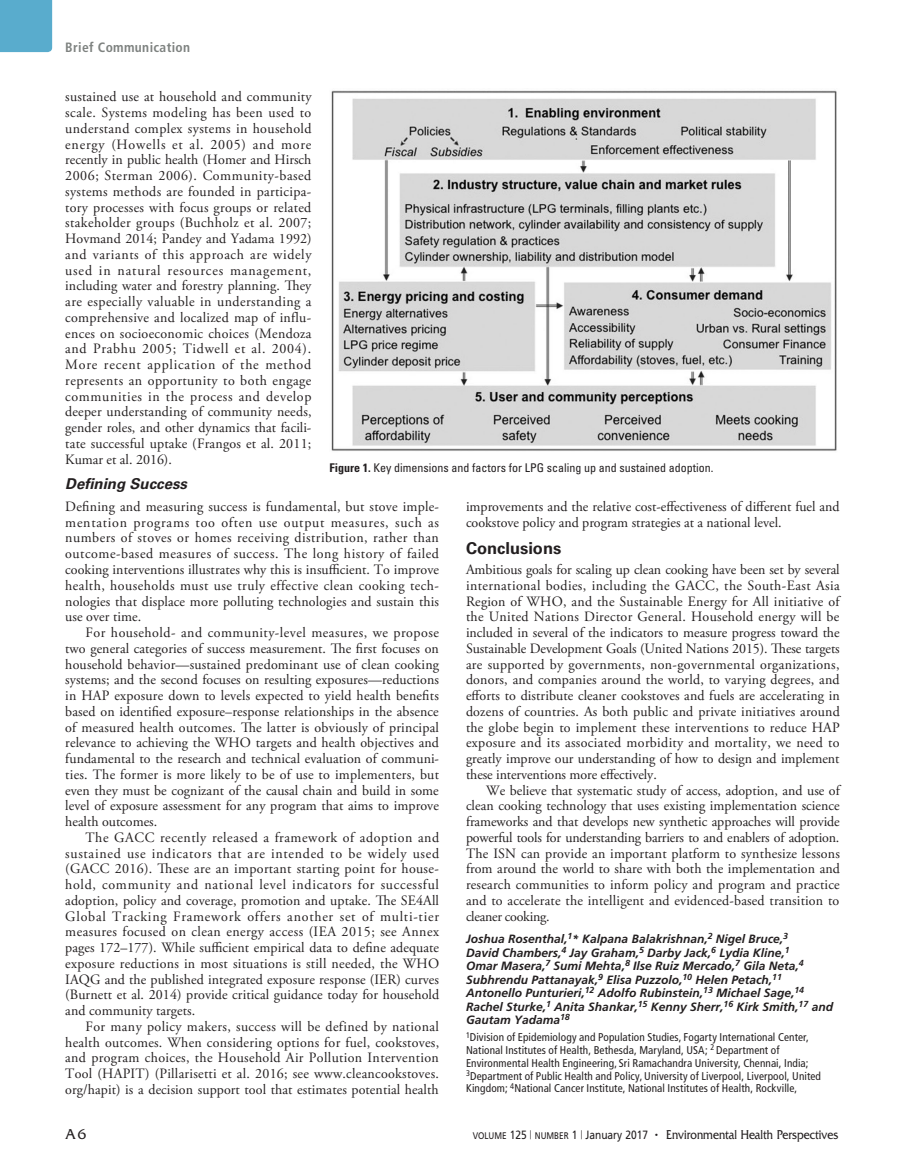
<style>
.page{position:relative;width:905px;height:1175px;background:#fff}
.page>*{position:absolute;margin:0;border:0;box-sizing:border-box;transform-origin:0 0}
.t1{font:700 16.5px "Univers LT Std";color:#231f20}
.t2{font:italic 700 15px "Univers LT Std";color:#231f20}
.t3{font:15px "Friz Quadrata Std";color:#231f20}
.t4{font:14.25px/15.8px "Adobe Garamond Pro";letter-spacing:.005em;color:#231f20;text-align:justify}
.t5{font:13.5px "Friz Quadrata Std";color:#231f20;scale:.85 1}
.t6{font:700 condensed 13.5px "Frutiger LT Std";letter-spacing:.025em;color:#7e8280}
.t7{font:italic 700 12px/13.5px "Frutiger LT Std";color:#231f20}
.t8{font:condensed 12px "Univers LT Std";color:#231f20}
.t9{font:condensed 11.25px/12.8px "Frutiger LT Std";letter-spacing:.01em;color:#231f20}
.s1{font-weight:700}
.s2{font-family:"Frutiger LT Std Roman SC800";font-size:9.6px}
.s3{font-family:"Frutiger LT Std";font-size:12px}
.s4{font-family:"Frutiger LT Std";font-weight:300;font-size:9px}
.s5{font-size:12px}
</style>
<div class="page">
<div style="left:0;top:0;width:52px;height:52px;background:#59accd"></div>
<img style="left:331px;top:90px;width:506px;height:361px">
<p class="t6" style="left:65px;top:40px;width:126px">Brief Communication</p>
<p class="t4" style="left:65px;top:89px;width:248px">sustained use at household and community scale. Systems modeling has been used to understand complex systems in household energy (Howells et al. 2005) and more recently in public health (Homer and Hirsch 2006; Sterman 2006). Community-based systems methods are founded in participa&shy;tory processes with focus groups or related stakeholder groups (Buchholz et al. 2007; Hovmand 2014; Pandey and Yadama 1992) and variants of this approach are widely used in natural resources management, including water and forestry planning. They are especially valuable in understanding a comprehensive and localized map of influ&shy;ences on socioeconomic choices (Mendoza and Prabhu 2005; Tidwell et al. 2004).<br>More recent application of the method represents an opportunity to both engage communities in the process and develop deeper understanding of community needs, gender roles, and other dynamics that facili&shy;tate successful uptake (Frangos et al. 2011; Kumar et al. 2016).</p>
<p class="t2" style="left:65px;top:475px;width:123px">Defining Success</p>
<p class="t4" style="left:65px;top:499px;width:375px">Defining and measuring success is fundamental, but stove imple&shy;mentation programs too often use output measures, such as numbers of stoves or homes receiving distribution, rather than outcome-based measures of success. The long history of failed cooking interventions illustrates why this is insufficient. To improve health, households must use truly effective clean cooking tech&shy;nologies that displace more polluting technologies and sustain this use over time.</p>
<p class="t4" style="left:65px;top:625px;width:375px;text-indent:20px">For household- and community-level measures, we propose two general categories of success measurement. The first focuses on household behavior—sustained predominant use of clean cooking systems; and the second focuses on resulting exposures—reductions in HAP exposure down to levels expected to yield health benefits based on identified exposure–response relationships in the absence of measured health outcomes. The latter is obviously of principal relevance to achieving the WHO targets and health objectives and fundamental to the research and technical evaluation of communi&shy;ties. The former is more likely to be of use to implementers, but even they must be cognizant of the causal chain and build in some level of exposure assessment for any program that aims to improve health outcomes.</p>
<p class="t4" style="left:65px;top:830px;width:375px;text-indent:20px">The GACC recently released a framework of adoption and sustained use indicators that are intended to be widely used (GACC 2016). These are an important starting point for house&shy;hold, community and national level indicators for successful adoption, policy and coverage, promotion and uptake. The SE4All Global Tracking Framework offers another set of multi-tier measures focused on clean energy access (IEA 2015; see Annex pages 172–177). While sufficient empirical data to define adequate exposure reductions in most situations is still needed, the WHO IAQG and the published integrated exposure response (IER) curves (Burnett et al. 2014) provide critical guidance today for household and community targets.</p>
<p class="t4" style="left:65px;top:1019px;width:375px;text-indent:20px">For many policy makers, success will be defined by national health outcomes. When considering options for fuel, cookstoves, and program choices, the Household Air Pollution Intervention Tool (HAPIT) (Pillarisetti et al. 2016; see www.cleancookstoves. org/hapit) is a decision support tool that estimates potential health</p>
<p class="t8" style="left:329px;top:460px;width:385px"><span class="s1">Figure 1.</span> Key dimensions and factors for LPG scaling up and sustained adoption.</p>
<p class="t4" style="left:466px;top:499px;width:375px">improvements and the relative cost-effectiveness of different fuel and cookstove policy and program strategies at a national level.</p>
<p class="t1" style="left:466px;top:538px;width:97px">Conclusions</p>
<p class="t4" style="left:466px;top:562px;width:375px">Ambitious goals for scaling up clean cooking have been set by several international bodies, including the GACC, the South-East Asia Region of WHO, and the Sustainable Energy for All initiative of the United Nations Director General. Household energy will be included in several of the indicators to measure progress toward the Sustainable Development Goals (United Nations 2015). These targets are supported by governments, non-governmental organizations, donors, and companies around the world, to varying degrees, and efforts to distribute cleaner cookstoves and fuels are accelerating in dozens of countries. As both public and private initiatives around the globe begin to implement these interventions to reduce HAP exposure and its associated morbidity and mortality, we need to greatly improve our understanding of how to design and implement these interventions more effectively.</p>
<p class="t4" style="left:466px;top:782px;width:375px;text-indent:20px">We believe that systematic study of access, adoption, and use of clean cooking technology that uses existing implementation science frameworks and that develops new synthetic approaches will provide powerful tools for understanding barriers to and enablers of adoption.<br>The ISN can provide an important platform to synthesize lessons from around the world to share with both the implementation and research communities to inform policy and program and practice and to accelerate the intelligent and evidenced-based transition to cleaner cooking.</p>
<p class="t7" style="left:466px;top:932px;width:368px">Joshua Rosenthal,<sup>1</sup>* Kalpana Balakrishnan,<sup>2</sup> Nigel Bruce,<sup>3<br></sup>David Chambers,<sup>4</sup> Jay Graham,<sup>5</sup> Darby Jack,<sup>6</sup> Lydia Kline,<sup>1<br></sup>Omar Masera,<sup>7</sup> Sumi Mehta,<sup>8</sup> Ilse Ruiz Mercado,<sup>7</sup> Gila Neta,<sup>4<br></sup>Subhrendu Pattanayak,<sup>9</sup> Elisa Puzzolo,<sup>10</sup> Helen Petach,<sup>11<br></sup>Antonello Punturieri,<sup>12</sup> Adolfo Rubinstein,<sup>13</sup> Michael Sage,<sup>14<br></sup>Rachel Sturke,<sup>1</sup> Anita Shankar,<sup>15</sup> Kenny Sherr,<sup>16</sup> Kirk Smith,<sup>17</sup> and Gautam Yadama<sup>18</sup></p>
<p class="t9" style="left:466px;top:1031px;width:356px"><sup>1</sup>Division of Epidemiology and Population Studies, Fogarty International Center, National Institutes of Health, Bethesda, Maryland, USA; <sup>2</sup> Department of Environmental Health Engineering, Sri Ramachandra University, Chennai, India; <sup>3</sup>Department of Public Health and Policy, University of Liverpool, Liverpool, United Kingdom; <sup>4</sup>National Cancer Institute, National Institutes of Health, Rockville,</p>
<p class="t3" style="left:65px;top:1125px;width:23px">A6</p>
<p class="t5" style="left:472px;top:1126px;width:431px"><span class="s2">VOLUME</span> <span class="s3">125</span> <span class="s4">|</span> <span class="s2">NUMBER</span> <span class="s3">1</span> <span class="s4">|</span> <span class="s3">January 2017</span> <span class="s5">•</span> Environmental Health Perspectives</p>
</div>
